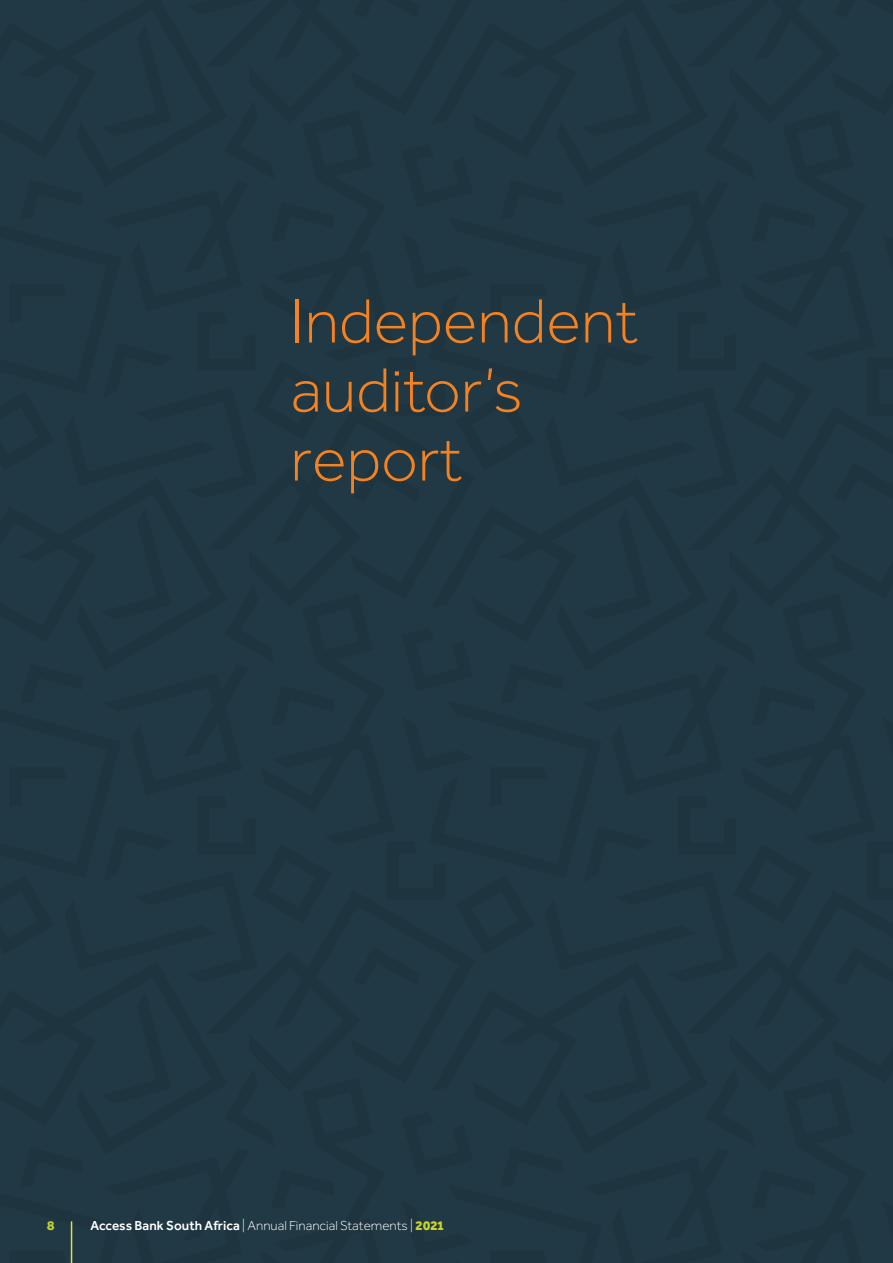
<style>
.page{position:relative;width:893px;height:1263px;background:#213944}
.page>*{position:absolute;margin:0;border:0;box-sizing:border-box;transform-origin:0 0}
.t1{font:300 64.5px/69px "Effra";color:#f58220}
.t2{font:300 13.5px "Effra";color:#fff}
.t3{font:800 13.5px "Effra";color:#bfd230}
.s1{font-weight:500}
.s2{font-weight:800;color:#cbd42b}
</style>
<div class="page">
<hr style="left:71px;top:1221px;width:1px;height:42px;background:#e1df45">
<h1 class="t1" style="left:290px;top:288px;width:349px">Independent auditor’s report</h1>
<p class="t3" style="left:47px;top:1218px;width:9px">8</p>
<p class="t2" style="left:90px;top:1219px;width:355px"><span class="s1">Access Bank South Africa</span> | Annual Financial Statements | <span class="s2">2021</span></p>
</div>
